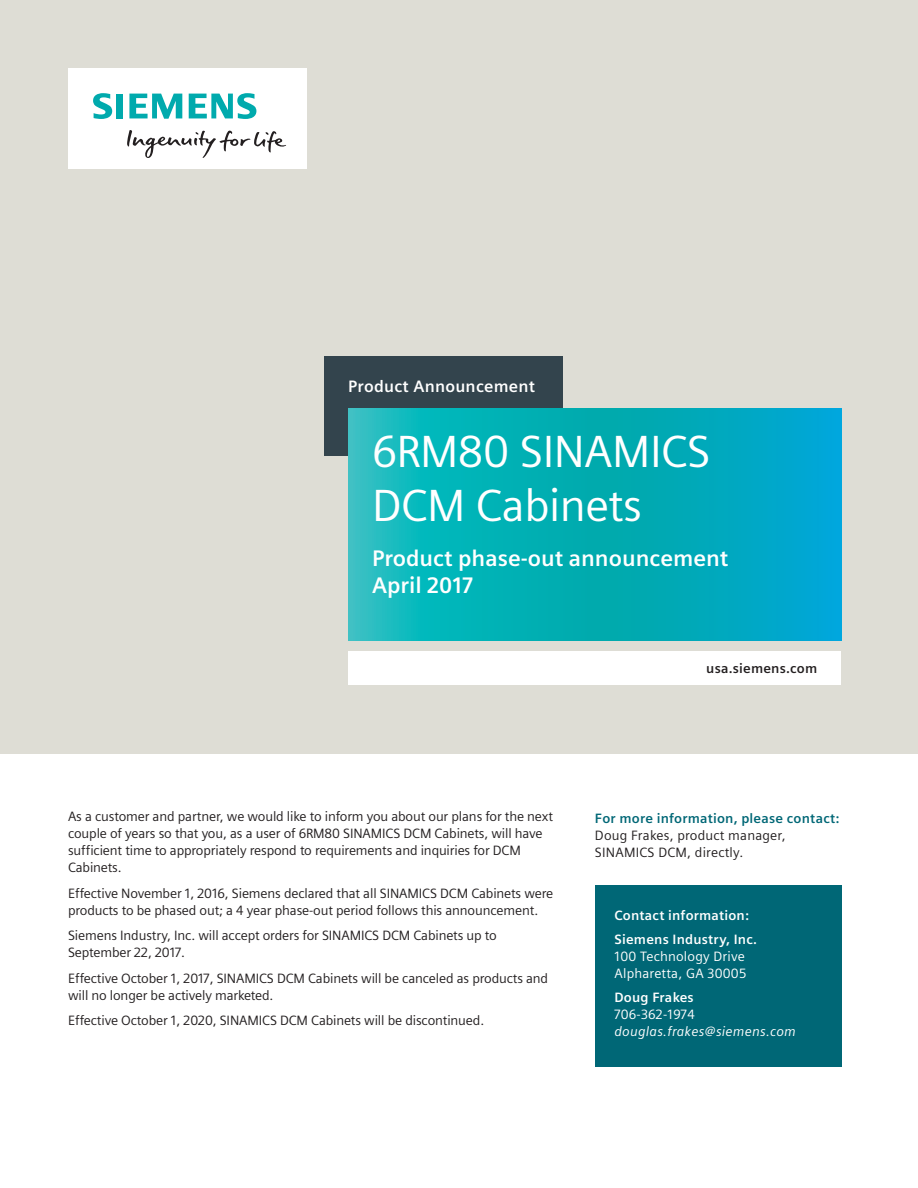
<style>
.page{position:relative;width:918px;height:1188px;background:#fff}
.page>*{position:absolute;margin:0;border:0;box-sizing:border-box;transform-origin:0 0}
.t1{font:45px/54px "Siemens Sans";letter-spacing:-.01em;color:#fff}
.t2{font:700 22.5px/27px "Siemens Sans";color:#fff}
.t3{font:700 16.5px "Siemens Sans";letter-spacing:.015em;color:#fff}
.t4{font:13.5px/17px "Siemens Sans";letter-spacing:-.01em;color:#231f20}
.t5{font:700 13.5px/24.3px "Siemens Sans";letter-spacing:.015em;color:#fff}
.t6{font:13.5px/17px "Siemens Sans";letter-spacing:.015em;color:#fff}
.t7{font:13.5px/17px "Siemens Sans";letter-spacing:.015em;color:#231f20}
.t8{font:700 13.5px "Siemens Sans";letter-spacing:.015em;color:#006776}
.t9{font:italic 13.5px "Siemens Sans";letter-spacing:.015em;color:#fff}
.t10{font:700 13.5px "Siemens Sans";letter-spacing:.015em;color:#231f20}
</style>
<div class="page">
<div style="left:0;top:0;width:918px;height:753px;background:#deddd5"></div>
<div style="left:324px;top:356px;width:239px;height:100px;background:#33444d"></div>
<svg style="left:348px;top:408px;width:493px;height:232px;background:#05aebc"></svg>
<div style="left:68px;top:68px;width:238px;height:101px;background:#fff"></div>
<svg style="left:127px;top:130px;width:159px;height:28px"></svg>
<svg style="left:93px;top:93px;width:30px;height:26px"></svg>
<svg style="left:129px;top:94px;width:53px;height:25px"></svg>
<svg style="left:189px;top:93px;width:67px;height:26px"></svg>
<div style="left:595px;top:886px;width:246px;height:181px;background:#006776"></div>
<div style="left:349px;top:652px;width:492px;height:33px;background:#fff"></div>
<p class="t3" style="left:348px;top:376px;width:188px">Product Announcement</p>
<h1 class="t1" style="left:372px;top:424px;width:340px">6RM80 SINAMICS<br>DCM Cabinets</h1>
<h2 class="t2" style="left:372px;top:545px;width:358px">Product phase-out announcement<br>April 2017</h2>
<p class="t10" style="left:706px;top:661px;width:112px">usa.siemens.com</p>
<p class="t4" style="left:68px;top:808px;width:486px">As a customer and partner, we would like to inform you about our plans for the next couple of years so that you, as a user of 6RM80 SINAMICS DCM Cabinets, will have sufficient time to appropriately respond to requirements and inquiries for DCM Cabinets.</p>
<p class="t4" style="left:68px;top:885px;width:487px">Effective November 1, 2016, Siemens declared that all SINAMICS DCM Cabinets were products to be phased out; a 4 year phase-out period follows this announcement.</p>
<p class="t4" style="left:68px;top:927px;width:430px">Siemens Industry, Inc. will accept orders for SINAMICS DCM Cabinets up to<br>September 22, 2017.</p>
<p class="t4" style="left:68px;top:970px;width:482px">Effective October 1, 2017, SINAMICS DCM Cabinets will be canceled as products and will no longer be actively marketed.</p>
<p class="t4" style="left:68px;top:1012px;width:418px">Effective October 1, 2020, SINAMICS DCM Cabinets will be discontinued.</p>
<p class="t8" style="left:595px;top:810px;width:246px">For more information, please contact:</p>
<p class="t7" style="left:595px;top:827px;width:192px">Doug Frakes, product manager,<br>SINAMICS DCM, directly.</p>
<p class="t5" style="left:615px;top:903px;width:144px">Contact information:<br>Siemens Industry, Inc.</p>
<p class="t6" style="left:615px;top:948px;width:133px">100 Technology Drive<br>Alpharetta, GA 30005</p>
<p class="t5" style="left:615px;top:986px;width:81px">Doug Frakes</p>
<p class="t6" style="left:615px;top:1006px;width:82px">706-362-1974</p>
<p class="t9" style="left:615px;top:1024px;width:183px">douglas.frakes@siemens.com</p>
</div>
